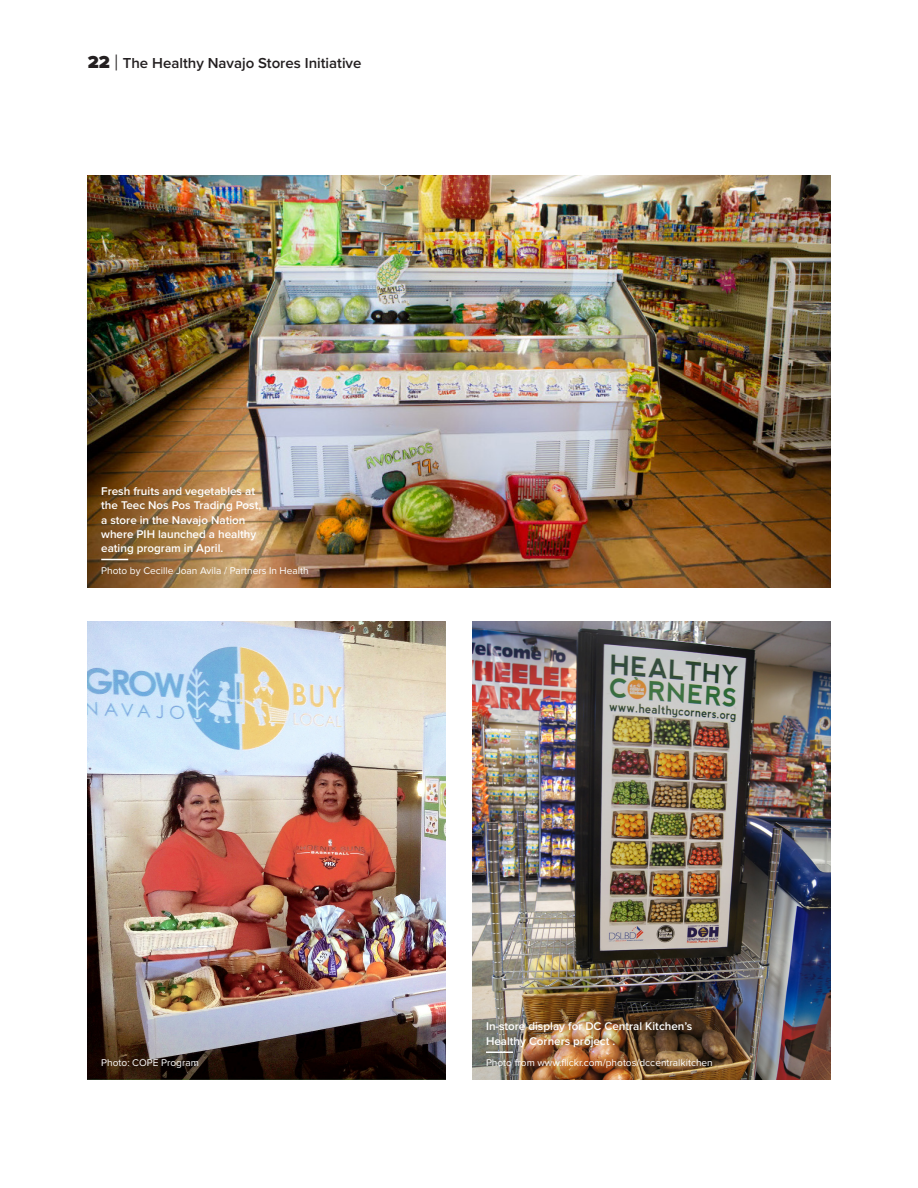
<style>
.page{position:relative;width:918px;height:1188px;background:#fff}
.page>*{position:absolute;margin:0;border:0;box-sizing:border-box;transform-origin:0 0}
.t1{font:600 15px "Proxima Nova";color:#231f20}
.t2{font:600 11.7px/14.2px "Proxima Nova";color:#fff}
.t3{font:10.2px "Proxima Nova";color:#fff}
.s1{font-weight:900;font-size:18px}
.s2{font-weight:400;font-size:22.5px}
</style>
<div class="page">
<img style="left:88px;top:621px;width:358px;height:459px">
<img style="left:473px;top:621px;width:357px;height:459px">
<img style="left:88px;top:176px;width:742px;height:411px">
<svg style="left:101px;top:559px;width:27px;height:1px"></svg>
<hr style="left:486px;top:1051px;width:27px;height:2px;background:#fff">
<p class="t1" style="left:88px;top:54px;width:275px"><span class="s1">22</span> <span class="s2">|</span> The Healthy Navajo Stores Initiative</p>
<p class="t2" style="left:101px;top:484px;width:162px">Fresh fruits and vegetables at the Teec Nos Pos Trading Post, a store in the Navajo Nation where PIH launched a healthy eating program in April.</p>
<p class="t3" style="left:101px;top:564px;width:209px">Photo by Cecille Joan Avila / Partners In Health</p>
<p class="t2" style="left:486px;top:1020px;width:208px">In-store display for DC Central Kitchen’s<br>Healthy Corners project .</p>
<p class="t3" style="left:101px;top:1057px;width:99px">Photo: COPE Program</p>
<p class="t3" style="left:486px;top:1057px;width:228px">Photo from www.flickr.com/photos/dccentralkitchen</p>
</div>
